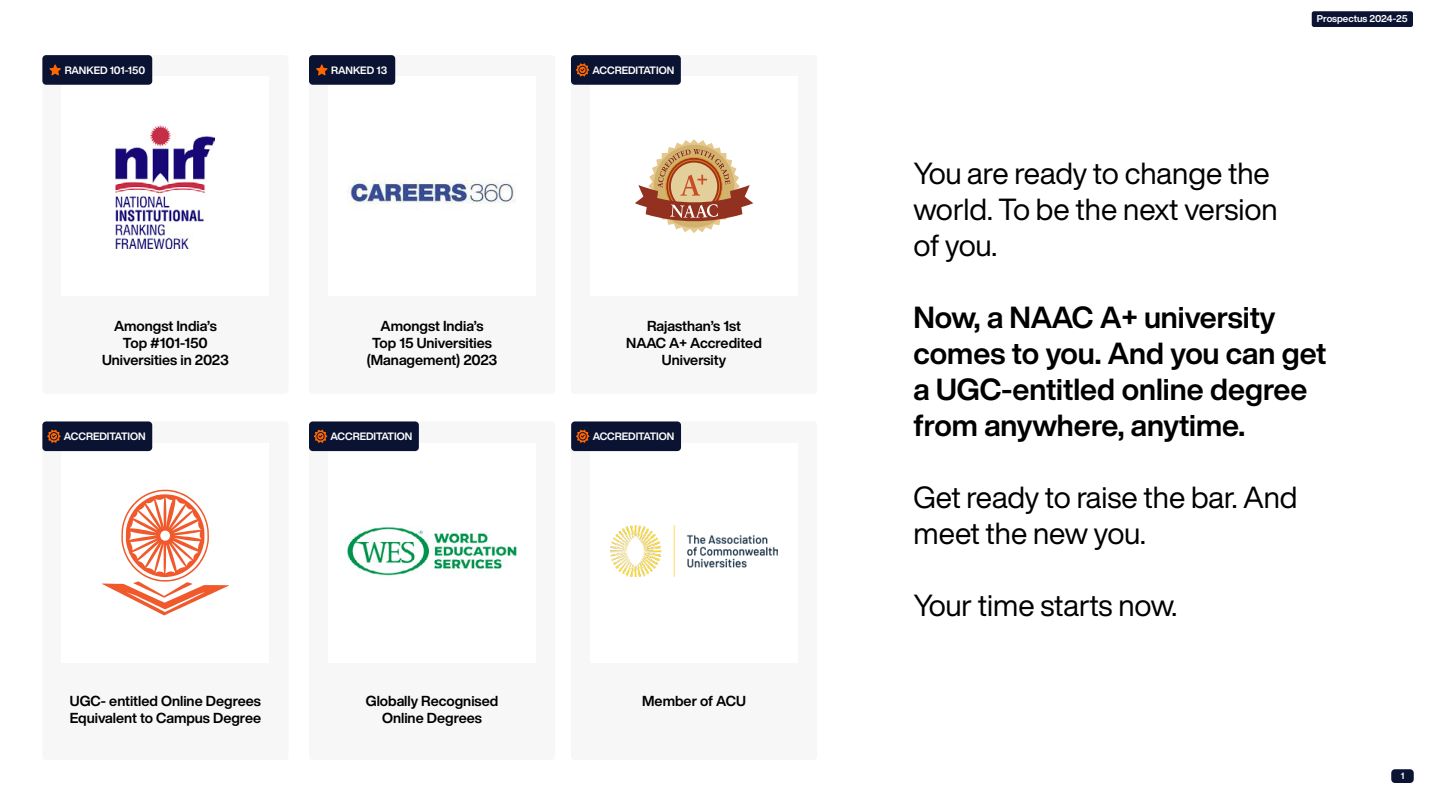
<style>
.page{position:relative;width:1440px;height:810px;background:#fff}
.page>*{position:absolute;margin:0;border:0;box-sizing:border-box;transform-origin:0 0}
.t1{font:30px/36px "Helvetica Now Display";letter-spacing:-.005em;color:#000}
.t2{font:700 30px/36px "Helvetica Now Display";color:#000}
.t3{font:700 14.25px/17.1px "Helvetica Now Display";color:#000;text-align:center}
.t4{font:700 10.5px "Helvetica Now Display";color:#fff}
.t5{font:700 9.75px "Helvetica Now Display";letter-spacing:-.01em;color:#fff}
.t6{font:700 9px "Helvetica Now Display";color:#fff}
</style>
<div class="page">
<div style="left:1391px;top:769px;width:23px;height:14px;background:#0c1434;border-radius:4px"></div>
<div style="left:1312px;top:11px;width:101px;height:16px;background:#0c1434;border-radius:2px"></div>
<div style="left:42px;top:55px;width:247px;height:339px;background:#f7f7f7;border-radius:4px"></div>
<div style="left:309px;top:55px;width:246px;height:339px;background:#f7f7f7;border-radius:4px"></div>
<div style="left:571px;top:55px;width:246px;height:339px;background:#f7f7f7;border-radius:4px"></div>
<div style="left:62px;top:76px;width:207px;height:220px;background:#fff"></div>
<div style="left:328px;top:76px;width:208px;height:220px;background:#fff"></div>
<div style="left:590px;top:76px;width:208px;height:220px;background:#fff"></div>
<div style="left:42px;top:55px;width:110px;height:30px;background:#0b1333;border-radius:4px"></div>
<div style="left:309px;top:55px;width:86px;height:30px;background:#0b1333;border-radius:4px"></div>
<svg style="left:49px;top:64px;width:12px;height:11px"></svg>
<svg style="left:316px;top:64px;width:12px;height:11px"></svg>
<img style="left:116px;top:126px;width:99px;height:122px">
<img style="left:348px;top:179px;width:168px;height:27px">
<div style="left:571px;top:55px;width:110px;height:30px;background:#0b1333;border-radius:4px"></div>
<svg style="left:576px;top:63px;width:13px;height:14px"></svg>
<svg style="left:635px;top:139px;width:118px;height:94px"></svg>
<div style="left:42px;top:421px;width:247px;height:339px;background:#f7f7f7;border-radius:4px"></div>
<div style="left:309px;top:421px;width:246px;height:339px;background:#f7f7f7;border-radius:4px"></div>
<div style="left:571px;top:421px;width:246px;height:339px;background:#f7f7f7;border-radius:4px"></div>
<div style="left:62px;top:443px;width:207px;height:219px;background:#fff"></div>
<div style="left:328px;top:443px;width:208px;height:219px;background:#fff"></div>
<div style="left:590px;top:443px;width:208px;height:219px;background:#fff"></div>
<svg style="left:102px;top:490px;width:127px;height:126px"></svg>
<img style="left:347px;top:526px;width:170px;height:50px">
<img style="left:610px;top:525px;width:168px;height:51px">
<div style="left:571px;top:421px;width:110px;height:30px;background:#0b1333;border-radius:4px"></div>
<svg style="left:576px;top:430px;width:13px;height:13px"></svg>
<div style="left:309px;top:421px;width:110px;height:30px;background:#0b1333;border-radius:4px"></div>
<svg style="left:314px;top:430px;width:13px;height:13px"></svg>
<div style="left:42px;top:421px;width:110px;height:30px;background:#0b1333;border-radius:4px"></div>
<svg style="left:47px;top:430px;width:14px;height:13px"></svg>
<p class="t4" style="left:65px;top:63px;width:82px">RANKED 101-150</p>
<p class="t4" style="left:331px;top:63px;width:57px">RANKED 13</p>
<p class="t4" style="left:593px;top:63px;width:83px">ACCREDITATION</p>
<p class="t3" style="left:102px;top:318px;width:128px">Amongst India’s<br>Top #101-150<br>Universities in 2023</p>
<p class="t3" style="left:367px;top:318px;width:132px">Amongst India’s<br>Top 15 Universities (Management) 2023</p>
<p class="t3" style="left:626px;top:318px;width:137px">Rajasthan’s 1st<br>NAAC A+ Accredited<br>University</p>
<p class="t4" style="left:64px;top:429px;width:83px">ACCREDITATION</p>
<p class="t4" style="left:331px;top:429px;width:83px">ACCREDITATION</p>
<p class="t4" style="left:593px;top:429px;width:83px">ACCREDITATION</p>
<p class="t3" style="left:70px;top:692px;width:193px;text-align:left">UGC- entitled Online Degrees<br>Equivalent to Campus Degree</p>
<p class="t3" style="left:366px;top:692px;width:134px">Globally Recognised<br>Online Degrees</p>
<p class="t3" style="left:642px;top:692px;width:105px">Member of ACU</p>
<p class="t5" style="left:1317px;top:12px;width:92px">Prospectus 2024-25</p>
<h1 class="t1" style="left:914px;top:155px;width:366px">You are ready to change the world. To be the next version of you.</h1>
<h1 class="t2" style="left:914px;top:299px;width:414px">Now, a NAAC A+ university comes to you. And you can get a UGC-entitled online degree from anywhere, anytime.</h1>
<h1 class="t1" style="left:914px;top:479px;width:386px">Get ready to raise the bar. And meet the new you.</h1>
<h1 class="t1" style="left:914px;top:587px;width:265px">Your time starts now.</h1>
<p class="t6" style="left:1401px;top:770px;width:5px">1</p>
</div>
